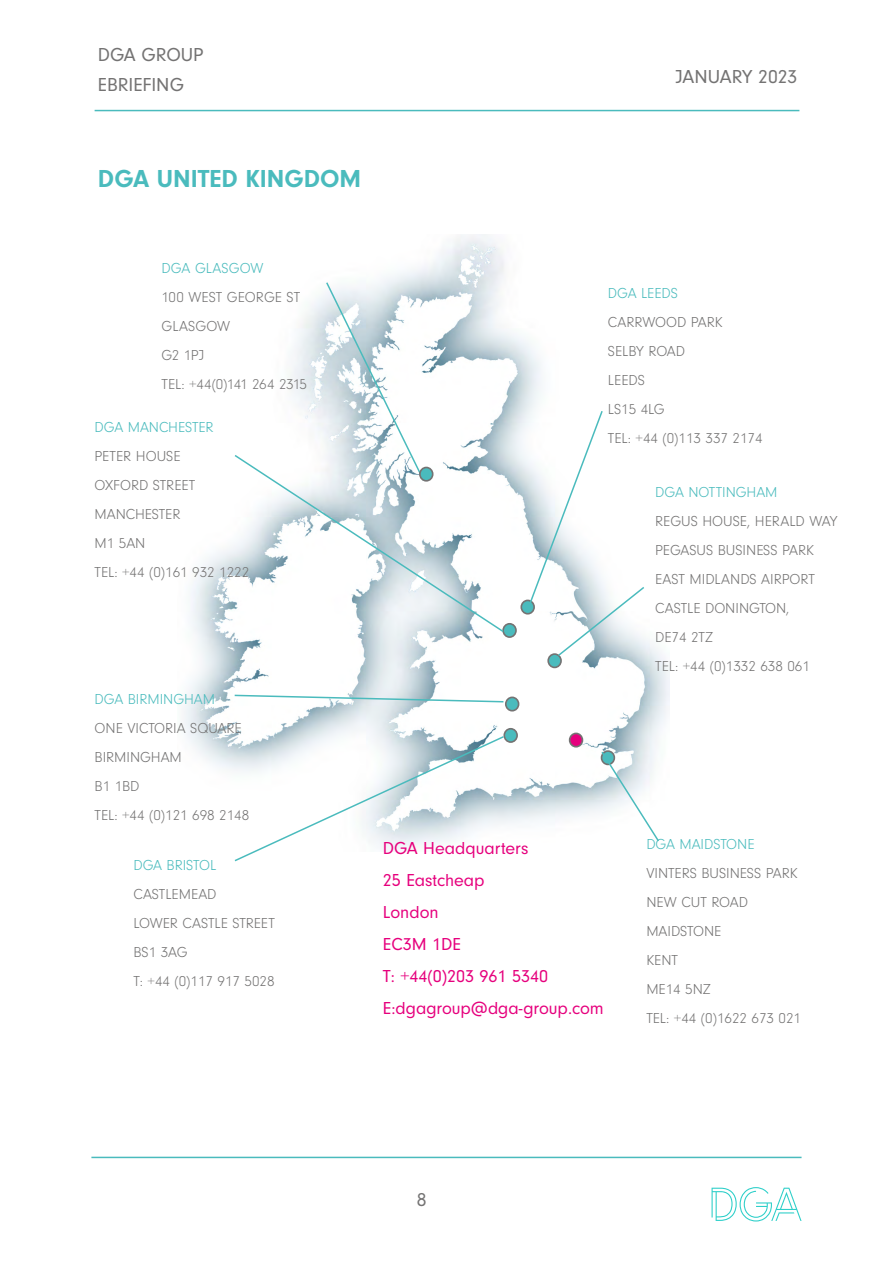
<style>
.page{position:relative;width:893px;height:1263px;background:#fff}
.page>*{position:absolute;margin:0;border:0;box-sizing:border-box;transform-origin:0 0}
.t1{font:700 25.5px "Neuzeit Gro";color:#4abbbd}
.t2{font:19.5px/30px "Neuzeit Gro";color:#747373}
.t3{font:18px/32px "Neuzeit Gro";color:#e6007d}
.t4{font:300 15px/29px "Neuzeit Gro";color:#747373}
.t5{font:300 15px "Neuzeit Gro";color:#4abbbd}
</style>
<div class="page">
<hr style="left:91px;top:1157px;width:710px;height:1px;background:#4abbbd">
<hr style="left:95px;top:110px;width:704px;height:1px;background:#4abbbd">
<svg style="left:712px;top:1187px;width:89px;height:34px"></svg>
<img style="left:184px;top:234px;width:485px;height:590px">
<div style="left:521px;top:600px;width:13px;height:14px;background:#4abbbd;border-radius:50%"></div>
<div style="left:520px;top:600px;width:15px;height:14px;border:2px solid #747373;border-radius:50%"></div>
<div style="left:548px;top:654px;width:13px;height:13px;background:#4abbbd;border-radius:50%"></div>
<div style="left:547px;top:653px;width:15px;height:15px;border:2px solid #747373;border-radius:50%"></div>
<div style="left:503px;top:624px;width:13px;height:13px;background:#4abbbd;border-radius:50%"></div>
<div style="left:502px;top:623px;width:15px;height:15px;border:2px solid #747373;border-radius:50%"></div>
<div style="left:506px;top:697px;width:13px;height:14px;background:#4abbbd;border-radius:50%"></div>
<div style="left:505px;top:696px;width:14px;height:15px;border:2px solid #747373;border-radius:50%"></div>
<div style="left:504px;top:729px;width:13px;height:13px;background:#4abbbd;border-radius:50%"></div>
<div style="left:503px;top:728px;width:15px;height:15px;border:2px solid #747373;border-radius:50%"></div>
<div style="left:570px;top:733px;width:12px;height:14px;background:#e6007d;border-radius:50%"></div>
<div style="left:569px;top:733px;width:14px;height:14px;border:2px solid #747373;border-radius:50%"></div>
<svg style="left:233px;top:453px;width:272px;height:180px"></svg>
<svg style="left:325px;top:281px;width:100px;height:201px"></svg>
<svg style="left:528px;top:409px;width:118px;height:248px"></svg>
<svg style="left:600px;top:750px;width:60px;height:92px"></svg>
<svg style="left:233px;top:735px;width:272px;height:127px"></svg>
<svg style="left:233px;top:694px;width:272px;height:9px"></svg>
<div style="left:420px;top:467px;width:13px;height:14px;background:#4abbbd;border-radius:50%"></div>
<div style="left:419px;top:467px;width:14px;height:15px;border:2px solid #747373;border-radius:50%"></div>
<h2 class="t2" style="left:98px;top:40px;width:107px">DGA GROUP<br>EBRIEFING</h2>
<h1 class="t1" style="left:98px;top:164px;width:265px">DGA UNITED KINGDOM</h1>
<h2 class="t2" style="left:676px;top:62px;width:123px">JANUARY 2023</h2>
<p class="t5" style="left:162px;top:260px;width:103px">DGA GLASGOW</p>
<p class="t4" style="left:162px;top:282px;width:147px">100 WEST GEORGE ST<br>GLASGOW<br>G2 1PJ<br>TEL: +44(0)141 264 2315</p>
<p class="t5" style="left:608px;top:285px;width:72px">DGA LEEDS</p>
<p class="t4" style="left:608px;top:308px;width:156px">CARRWOOD PARK<br>SELBY ROAD<br>LEEDS<br>LS15 4LG<br>TEL: +44 (0)113 337 2174</p>
<p class="t5" style="left:95px;top:419px;width:121px">DGA MANCHESTER</p>
<p class="t4" style="left:95px;top:442px;width:156px">PETER HOUSE<br>OXFORD STREET<br>MANCHESTER<br>M1 5AN<br>TEL: +44 (0)161 932 1222</p>
<p class="t5" style="left:655px;top:484px;width:124px">DGA NOTTINGHAM</p>
<p class="t4" style="left:655px;top:507px;width:184px">REGUS HOUSE, HERALD WAY<br>PEGASUS BUSINESS PARK<br>EAST MIDLANDS AIRPORT<br>CASTLE DONINGTON,<br>DE74 2TZ<br>TEL: +44 (0)1332 638 061</p>
<p class="t5" style="left:95px;top:691px;width:122px">DGA BIRMINGHAM</p>
<p class="t4" style="left:95px;top:714px;width:156px">ONE VICTORIA SQUARE<br>BIRMINGHAM<br>B1 1BD<br>TEL: +44 (0)121 698 2148</p>
<p class="t5" style="left:133px;top:857px;width:84px">DGA BRISTOL</p>
<p class="t4" style="left:133px;top:880px;width:143px">CASTLEMEAD<br>LOWER CASTLE STREET<br>BS1 3AG<br>T: +44 (0)117 917 5028</p>
<p class="t3" style="left:383px;top:832px;width:222px">DGA Headquarters<br>25 Eastcheap<br>London<br>EC3M 1DE<br>T: +44(0)203 961 5340<br>E:dgagroup@dga-group.com</p>
<p class="t5" style="left:646px;top:836px;width:110px">DGA MAIDSTONE</p>
<p class="t4" style="left:646px;top:858px;width:156px">VINTERS BUSINESS PARK<br>NEW CUT ROAD<br>MAIDSTONE<br>KENT<br>ME14 5NZ<br>TEL: +44 (0)1622 673 021</p>
<h2 class="t2" style="left:417px;top:1185px;width:11px">8</h2>
</div>
